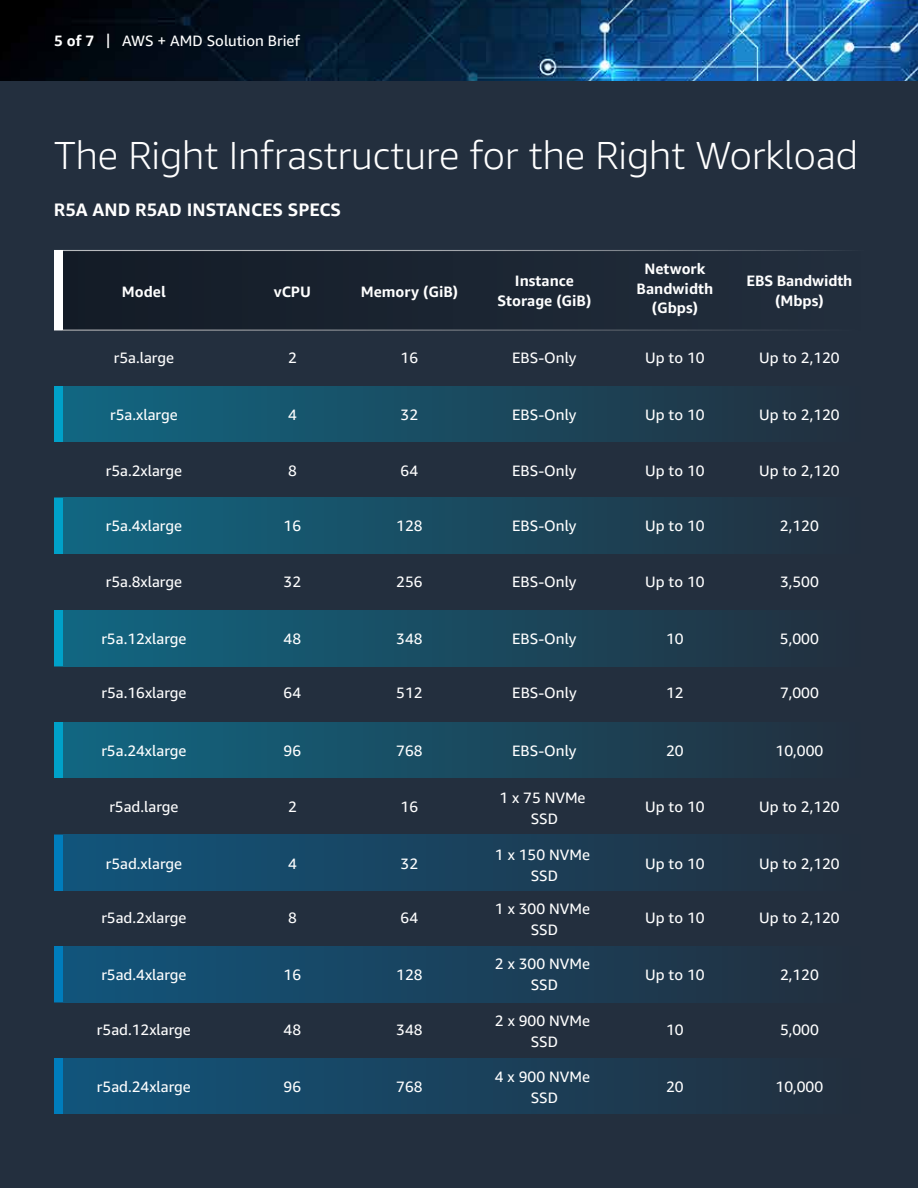
<style>
.page{position:relative;width:918px;height:1188px;background:#fff}
.page>*{position:absolute;margin:0;border:0;box-sizing:border-box;transform-origin:0 0}
.t1{font:300 39px "Amazon Ember";color:#fff}
.t2{font:700 18px "Amazon Ember";color:#fff}
.t3{font:15px/21px "Amazon Ember";color:#fff;text-align:center}
.t4{font:700 15px/19.5px "Amazon Ember";color:#fff;text-align:center}
.s1{font-weight:700}
</style>
<div class="page">
<div style="left:0;top:81px;width:918px;height:1107px;background:#232f3e"></div>
<div style="left:54px;top:722px;width:810px;height:56px;background:linear-gradient(to right,#116883,#232e3d)"></div>
<div style="left:54px;top:722px;width:8px;height:56px;background:#00a1c9"></div>
<div style="left:62px;top:250px;width:802px;height:80px;background:#1b2532"></div>
<div style="left:54px;top:498px;width:810px;height:56px;background:linear-gradient(to right,#116883,#232e3d)"></div>
<div style="left:54px;top:386px;width:810px;height:56px;background:linear-gradient(to right,#116883,#232e3d)"></div>
<div style="left:54px;top:835px;width:810px;height:55px;background:linear-gradient(to right,#11567d,#232e3d)"></div>
<div style="left:54px;top:610px;width:810px;height:56px;background:linear-gradient(to right,#116883,#232e3d)"></div>
<div style="left:54px;top:946px;width:810px;height:56px;background:linear-gradient(to right,#11567d,#232e3d)"></div>
<img style="left:0;top:0;width:918px;height:81px">
<div style="left:54px;top:835px;width:8px;height:55px;background:#007dbc"></div>
<div style="left:54px;top:946px;width:8px;height:56px;background:#007dbc"></div>
<div style="left:54px;top:1058px;width:810px;height:56px;background:linear-gradient(to right,#11567d,#232e3d)"></div>
<div style="left:54px;top:1058px;width:8px;height:56px;background:#007dbc"></div>
<div style="left:54px;top:386px;width:8px;height:56px;background:#00a1c9"></div>
<div style="left:54px;top:250px;width:8px;height:80px;background:#fff"></div>
<div style="left:54px;top:498px;width:8px;height:56px;background:#00a1c9"></div>
<div style="left:54px;top:610px;width:8px;height:56px;background:#00a1c9"></div>
<hr style="left:54px;top:250px;width:810px;height:1px;background:#fff">
<hr style="left:54px;top:330px;width:810px;height:1px;background:#fff">
<p class="t3" style="left:54px;top:31px;width:247px"><span class="s1">5 of 7</span> | AWS + AMD Solution Brief</p>
<h1 class="t1" style="left:54px;top:131px;width:805px">The Right Infrastructure for the Right Workload</h1>
<p class="t2" style="left:54px;top:198px;width:289px">R5A AND R5AD INSTANCES SPECS</p>
<p class="t4" style="left:122px;top:282px;width:46px">Model</p>
<p class="t4" style="left:637px;top:259px;width:78px">Network<br>Bandwidth (Gbps)</p>
<p class="t4" style="left:274px;top:282px;width:39px">vCPU</p>
<p class="t4" style="left:361px;top:282px;width:99px">Memory (GiB)</p>
<p class="t4" style="left:497px;top:271px;width:95px">Instance<br>Storage (GiB)</p>
<p class="t4" style="left:747px;top:271px;width:107px">EBS Bandwidth (Mbps)</p>
<p class="t3" style="left:114px;top:348px;width:62px">r5a.large</p>
<p class="t3" style="left:288px;top:348px;width:10px">2</p>
<p class="t3" style="left:401px;top:348px;width:19px">16</p>
<p class="t3" style="left:512px;top:348px;width:66px">EBS-Only</p>
<p class="t3" style="left:645px;top:348px;width:61px">Up to 10</p>
<p class="t3" style="left:759px;top:348px;width:82px">Up to 2,120</p>
<p class="t3" style="left:110px;top:405px;width:69px">r5a.xlarge</p>
<p class="t3" style="left:288px;top:405px;width:10px">4</p>
<p class="t3" style="left:401px;top:405px;width:19px">32</p>
<p class="t3" style="left:512px;top:405px;width:66px">EBS-Only</p>
<p class="t3" style="left:645px;top:405px;width:61px">Up to 10</p>
<p class="t3" style="left:759px;top:405px;width:82px">Up to 2,120</p>
<p class="t3" style="left:106px;top:460px;width:78px">r5a.2xlarge</p>
<p class="t3" style="left:288px;top:460px;width:10px">8</p>
<p class="t3" style="left:401px;top:460px;width:19px">64</p>
<p class="t3" style="left:512px;top:460px;width:66px">EBS-Only</p>
<p class="t3" style="left:645px;top:460px;width:61px">Up to 10</p>
<p class="t3" style="left:759px;top:460px;width:82px">Up to 2,120</p>
<p class="t3" style="left:106px;top:516px;width:78px">r5a.4xlarge</p>
<p class="t3" style="left:284px;top:516px;width:19px">16</p>
<p class="t3" style="left:396px;top:516px;width:28px">128</p>
<p class="t3" style="left:512px;top:516px;width:66px">EBS-Only</p>
<p class="t3" style="left:645px;top:516px;width:61px">Up to 10</p>
<p class="t3" style="left:780px;top:516px;width:40px">2,120</p>
<p class="t3" style="left:106px;top:571px;width:78px">r5a.8xlarge</p>
<p class="t3" style="left:284px;top:571px;width:19px">32</p>
<p class="t3" style="left:396px;top:571px;width:28px">256</p>
<p class="t3" style="left:512px;top:571px;width:66px">EBS-Only</p>
<p class="t3" style="left:645px;top:571px;width:61px">Up to 10</p>
<p class="t3" style="left:780px;top:571px;width:40px">3,500</p>
<p class="t3" style="left:101px;top:628px;width:87px">r5a.12xlarge</p>
<p class="t3" style="left:284px;top:628px;width:19px">48</p>
<p class="t3" style="left:396px;top:628px;width:28px">348</p>
<p class="t3" style="left:512px;top:628px;width:66px">EBS-Only</p>
<p class="t3" style="left:666px;top:628px;width:19px">10</p>
<p class="t3" style="left:780px;top:628px;width:40px">5,000</p>
<p class="t3" style="left:101px;top:682px;width:87px">r5a.16xlarge</p>
<p class="t3" style="left:284px;top:682px;width:19px">64</p>
<p class="t3" style="left:396px;top:682px;width:28px">512</p>
<p class="t3" style="left:512px;top:682px;width:66px">EBS-Only</p>
<p class="t3" style="left:666px;top:682px;width:19px">12</p>
<p class="t3" style="left:780px;top:682px;width:40px">7,000</p>
<p class="t3" style="left:101px;top:741px;width:87px">r5a.24xlarge</p>
<p class="t3" style="left:284px;top:741px;width:19px">96</p>
<p class="t3" style="left:109px;top:796px;width:71px">r5ad.large</p>
<p class="t3" style="left:288px;top:796px;width:10px">2</p>
<p class="t3" style="left:106px;top:853px;width:78px">r5ad.xlarge</p>
<p class="t3" style="left:101px;top:907px;width:87px">r5ad.2xlarge</p>
<p class="t3" style="left:288px;top:853px;width:10px">4</p>
<p class="t3" style="left:288px;top:907px;width:10px">8</p>
<p class="t3" style="left:101px;top:964px;width:87px">r5ad.4xlarge</p>
<p class="t3" style="left:284px;top:964px;width:19px">16</p>
<p class="t3" style="left:97px;top:1020px;width:95px">r5ad.12xlarge</p>
<p class="t3" style="left:284px;top:1020px;width:19px">48</p>
<p class="t3" style="left:396px;top:741px;width:28px">768</p>
<p class="t3" style="left:401px;top:796px;width:19px">16</p>
<p class="t3" style="left:401px;top:853px;width:19px">32</p>
<p class="t3" style="left:401px;top:907px;width:19px">64</p>
<p class="t3" style="left:396px;top:964px;width:28px">128</p>
<p class="t3" style="left:396px;top:1020px;width:28px">348</p>
<p class="t3" style="left:512px;top:741px;width:66px">EBS-Only</p>
<p class="t3" style="left:499px;top:787px;width:88px">1 x 75 NVMe<br>SSD</p>
<p class="t3" style="left:495px;top:844px;width:97px">1 x 150 NVMe<br>SSD</p>
<p class="t3" style="left:495px;top:898px;width:97px">1 x 300 NVMe<br>SSD</p>
<p class="t3" style="left:495px;top:954px;width:97px">2 x 300 NVMe<br>SSD</p>
<p class="t3" style="left:495px;top:1011px;width:97px">2 x 900 NVMe<br>SSD</p>
<p class="t3" style="left:666px;top:741px;width:19px">20</p>
<p class="t3" style="left:776px;top:741px;width:49px">10,000</p>
<p class="t3" style="left:645px;top:796px;width:61px">Up to 10</p>
<p class="t3" style="left:759px;top:796px;width:82px">Up to 2,120</p>
<p class="t3" style="left:645px;top:853px;width:61px">Up to 10</p>
<p class="t3" style="left:759px;top:853px;width:82px">Up to 2,120</p>
<p class="t3" style="left:645px;top:907px;width:61px">Up to 10</p>
<p class="t3" style="left:759px;top:907px;width:82px">Up to 2,120</p>
<p class="t3" style="left:645px;top:964px;width:61px">Up to 10</p>
<p class="t3" style="left:780px;top:964px;width:40px">2,120</p>
<p class="t3" style="left:666px;top:1020px;width:19px">10</p>
<p class="t3" style="left:780px;top:1020px;width:40px">5,000</p>
<p class="t3" style="left:97px;top:1077px;width:95px">r5ad.24xlarge</p>
<p class="t3" style="left:284px;top:1077px;width:19px">96</p>
<p class="t3" style="left:396px;top:1077px;width:28px">768</p>
<p class="t3" style="left:495px;top:1066px;width:97px">4 x 900 NVMe<br>SSD</p>
<p class="t3" style="left:666px;top:1077px;width:19px">20</p>
<p class="t3" style="left:776px;top:1077px;width:49px">10,000</p>
</div>
